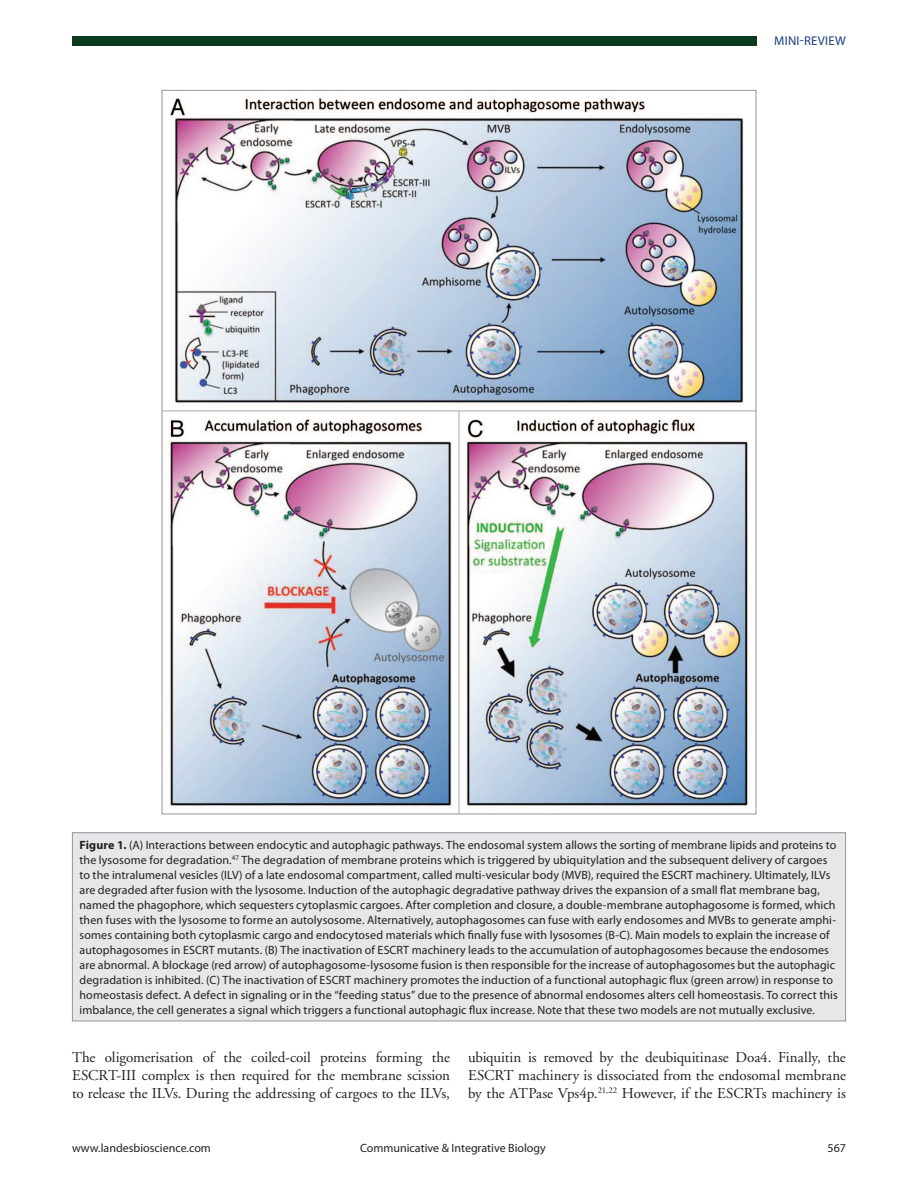
<style>
.page{position:relative;width:918px;height:1188px;background:#fff}
.page>*{position:absolute;margin:0;border:0;box-sizing:border-box;transform-origin:0 0}
.t1{font:15px/18px "Adobe Garamond";letter-spacing:-.005em;color:#231f20;text-align:justify}
.t2{font:12.75px "Myriad Pro";color:#193f7c}
.t3{font:12px/15px "Myriad Pro";letter-spacing:.01em;color:#231f20}
.s1{font-weight:700}
</style>
<div class="page">
<div style="left:72px;top:36px;width:685px;height:10px;background:#0b3b1c"></div>
<img style="left:164px;top:96px;width:590px;height:716px">
<div style="left:72px;top:833px;width:774px;height:188px;background:#e6e7e9"></div>
<div style="left:72px;top:832px;width:774px;height:189px;border:1px solid #939598"></div>
<p class="t2" style="left:774px;top:32px;width:45px">Mini-Review</p>
<p class="t3" style="left:80px;top:837px;width:760px"><span class="s1">Figure 1.</span> (A) Interactions between endocytic and autophagic pathways. The endosomal system allows the sorting of membrane lipids and proteins to the lysosome for degradation.<sup>47</sup> The degradation of membrane proteins which is triggered by ubiquitylation and the subsequent delivery of cargoes to the intralumenal vesicles (ILV) of a late endosomal compartment, called multi-vesicular body (MVB), required the ESCRT machinery. Ultimately, ILVs are degraded after fusion with the lysosome. Induction of the autophagic degradative pathway drives the expansion of a small flat membrane bag, named the phagophore, which sequesters cytoplasmic cargoes. After completion and closure, a double-membrane autophagosome is formed, which then fuses with the lysosome to forme an autolysosome. Alternatively, autophagosomes can fuse with early endosomes and MVBs to generate amphi&shy;somes containing both cytoplasmic cargo and endocytosed materials which finally fuse with lysosomes (B-C). Main models to explain the increase of autophagosomes in ESCRT mutants. (B) The inactivation of ESCRT machinery leads to the accumulation of autophagosomes because the endosomes are abnormal. A blockage (red arrow) of autophagosome-lysosome fusion is then responsible for the increase of autophagosomes but the autophagic degradation is inhibited. (C) The inactivation of ESCRT machinery promotes the induction of a functional autophagic flux (green arrow) in response to homeostasis defect. A defect in signaling or in the “feeding status” due to the presence of abnormal endosomes alters cell homeostasis. To correct this imbalance, the cell generates a signal which triggers a functional autophagic flux increase. Note that these two models are not mutually exclusive.</p>
<p class="t1" style="left:72px;top:1049px;width:379px">The oligomerisation of the coiled-coil proteins forming the ESCRT-III complex is then required for the membrane scission to release the ILVs. During the addressing of cargoes to the ILVs,</p>
<p class="t1" style="left:468px;top:1049px;width:379px">ubiquitin is removed by the deubiquitinase Doa4. Finally, the ESCRT machinery is dissociated from the endosomal membrane by the ATPase Vps4p.<sup>21,22</sup> However, if the ESCRTs machinery is</p>
<p class="t3" style="left:72px;top:1140px;width:140px">www.landesbioscience.com</p>
<p class="t3" style="left:360px;top:1140px;width:187px">Communicative &amp; Integrative Biology</p>
<p class="t3" style="left:828px;top:1140px;width:20px">567</p>
</div>
